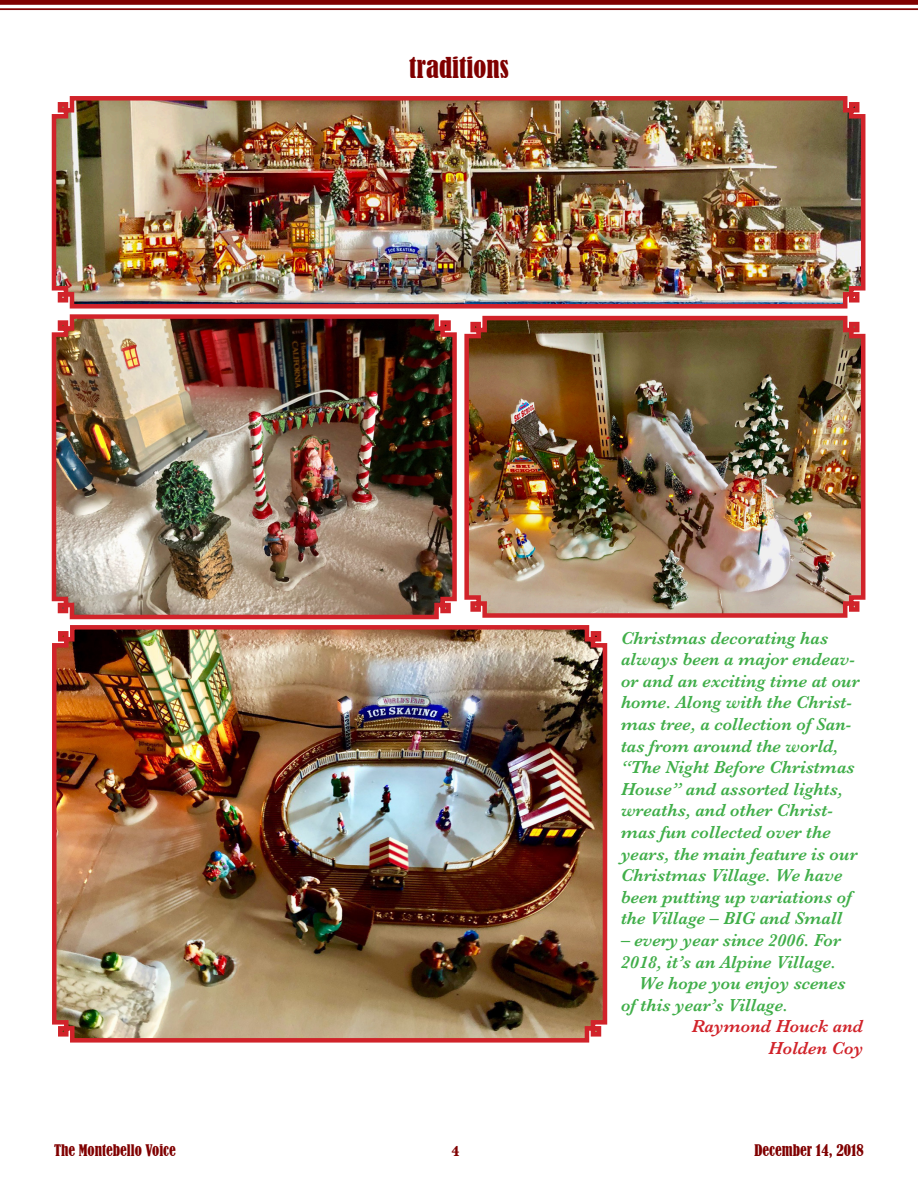
<style>
.page{position:relative;width:918px;height:1188px;background:#fff}
.page>*{position:absolute;margin:0;border:0;box-sizing:border-box;transform-origin:0 0}
.t1{font:condensed 27px "Bernard";color:#800000}
.t2{font:italic 600 18px/21.6px "Baskerville";color:#40ae49}
.t3{font:italic 600 18px/21.6px "Baskerville";color:#d1232a;text-align:right}
.t4{font:condensed 15px "Bernard";color:#800000}
.t5{font:700 15px "Baskerville";color:#800000}
</style>
<div class="page">
<div style="left:0;top:0;width:918px;height:5px;background:#800000"></div>
<hr style="left:0;top:8px;width:918px;height:2px;background:#800000">
<img style="left:51px;top:96px;width:815px;height:213px">
<img style="left:52px;top:625px;width:556px;height:418px">
<img style="left:464px;top:315px;width:402px;height:303px">
<img style="left:51px;top:314px;width:406px;height:306px">
<p class="t1" style="left:409px;top:52px;width:101px">traditions</p>
<p class="t2" style="left:621px;top:627px;width:240px">Christmas decorating has always been a major endeav&shy;or and an exciting time at our home. Along with the Christ&shy;mas tree, a collection of San&shy;tas from around the world, “The Night Before Christmas<br>House” and assorted lights, wreaths, and other Christ&shy;mas fun collected over the years, the main feature is our<br>Christmas Village. We have been putting up variations of the Village – BIG and Small</p>
<p class="t2" style="left:621px;top:929px;width:222px">– every year since 2006. For<br>2018, it’s an Alpine Village.</p>
<p class="t2" style="left:621px;top:973px;width:226px;text-indent:18px">We hope you enjoy scenes of this year’s Village.</p>
<p class="t3" style="left:692px;top:1016px;width:173px">Raymond Houck and<br>Holden Coy</p>
<p class="t4" style="left:54px;top:1141px;width:123px">The Montebello Voice</p>
<p class="t5" style="left:452px;top:1140px;width:10px">4</p>
<p class="t4" style="left:754px;top:1141px;width:111px">December 14, 2018</p>
</div>
